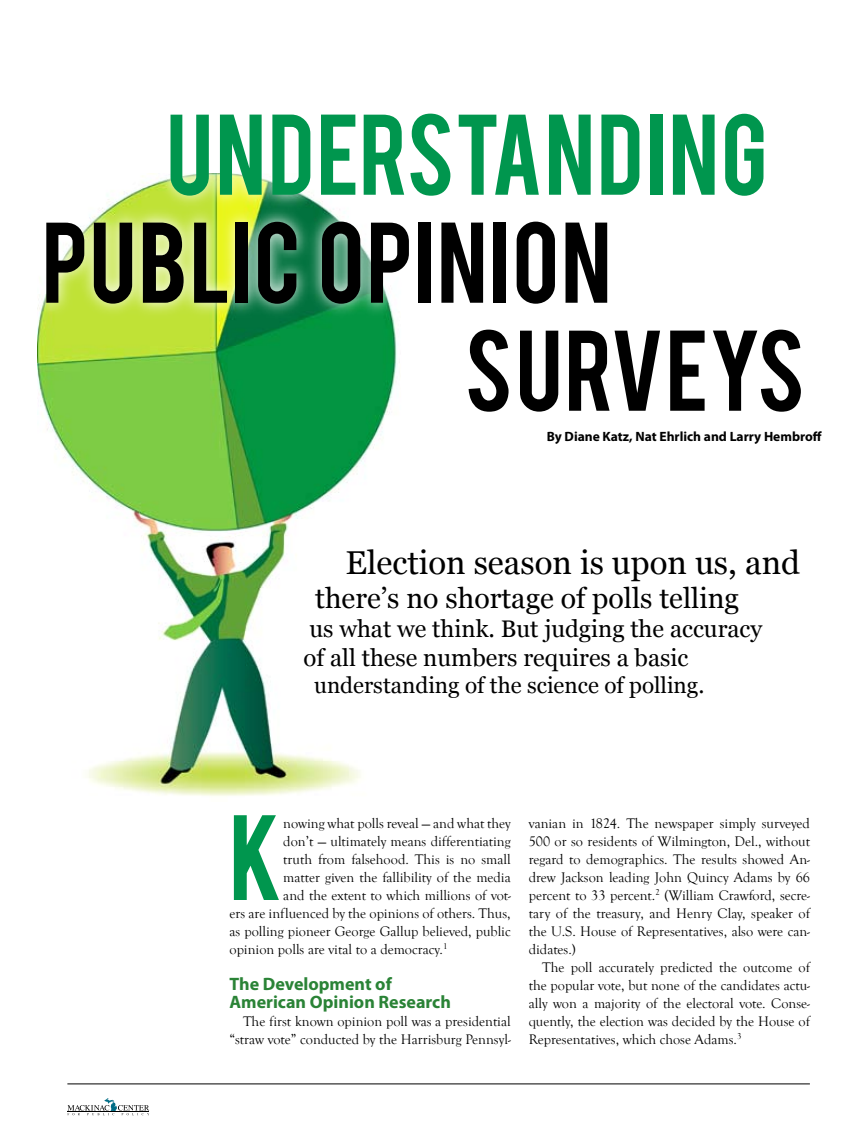
<style>
.page{position:relative;width:864px;height:1134px;background:#fff}
.page>*{position:absolute;margin:0;border:0;box-sizing:border-box;transform-origin:0 0}
.t1{font:95.25px "Bebas";color:#00964e}
.t2{font:90px/108px "Bebas";letter-spacing:.025em;color:#000}
.t3{font:90px "Bebas";letter-spacing:.025em;color:#00964e}
.t4{font:33px "Georgia";color:#000}
.t5{font:28.5px "Georgia";color:#000}
.t6{font:24px/28.8px "Georgia";color:#000}
.t7{font:22.5px "Georgia";color:#000}
.t8{font:700 18px/18px "Myriad Pro";color:#2a8336}
.t9{font:14.25px/18px "Goudy Old Style T";color:#000;text-align:justify}
.t10{font:700 13.5px "Myriad Pro";color:#000}
</style>
<div class="page">
<hr style="left:67px;top:1084px;width:743px;height:1px;background:#000">
<svg style="left:68px;top:1098px;width:81px;height:17px"></svg>
<img style="left:47px;top:429px;width:336px;height:367px">
<svg style="left:37px;top:173px;width:360px;height:256px"></svg>
<h2 class="t3" style="left:166px;top:89px;width:603px">UNDERSTANDING</h2>
<h2 class="t2" style="left:464px;top:203px;width:342px;text-indent:-422px">PUBLIC OPINION<br>SURVEYS</h2>
<p class="t10" style="left:547px;top:427px;width:277px">By Diane Katz, Nat Ehrlich and Larry Hembroff</p>
<h3 class="t4" style="left:346px;top:544px;width:456px">Election season is upon us, and</h3>
<h3 class="t5" style="left:315px;top:582px;width:425px">there’s no shortage of polls telling</h3>
<h3 class="t6" style="left:304px;top:614px;width:460px">us what we think. But judging the accuracy of all these numbers requires a basic</h3>
<h3 class="t7" style="left:314px;top:672px;width:392px">understanding of the science of polling.</h3>
<h1 class="t1" style="left:230px;top:788px;width:55px">K</h1>
<p class="t9" style="left:283px;top:815px;width:229px">nowing what polls reveal — and what they</p>
<p class="t9" style="left:283px;top:833px;width:229px">don’t — ultimately means differentiating</p>
<p class="t9" style="left:283px;top:851px;width:229px">truth from falsehood. This is no small</p>
<p class="t9" style="left:283px;top:869px;width:229px">matter given the fallibility of the media</p>
<p class="t9" style="left:283px;top:887px;width:229px">and the extent to which millions of vot-</p>
<p class="t9" style="left:230px;top:905px;width:283px">ers are influenced by the opinions of others. Thus,</p>
<p class="t9" style="left:230px;top:923px;width:283px">as polling pioneer George Gallup believed, public</p>
<p class="t9" style="left:230px;top:941px;width:219px">opinion polls are vital to a democracy.<sup>1</sup></p>
<p class="t8" style="left:230px;top:974px;width:223px">The Development of<br>American Opinion Research</p>
<p class="t9" style="left:230px;top:1013px;width:283px;text-align:right">The first known opinion poll was a presidential “straw vote” conducted by the Harrisburg Pennsyl-</p>
<p class="t9" style="left:529px;top:815px;width:283px">vanian in 1824. The newspaper simply surveyed 500 or so residents of Wilmington, Del., without regard to demographics. The results showed An&shy;drew Jackson leading John Quincy Adams by 66 percent to 33 percent.<sup>2</sup> (William Crawford, secre&shy;tary of the treasury, and Henry Clay, speaker of the U.S. House of Representatives, also were can&shy;didates.)</p>
<p class="t9" style="left:529px;top:959px;width:283px;text-indent:14px">The poll accurately predicted the outcome of the popular vote, but none of the candidates actu&shy;ally won a majority of the electoral vote. Conse&shy;quently, the election was decided by the House of Representatives, which chose Adams.<sup>3</sup></p>
</div>
